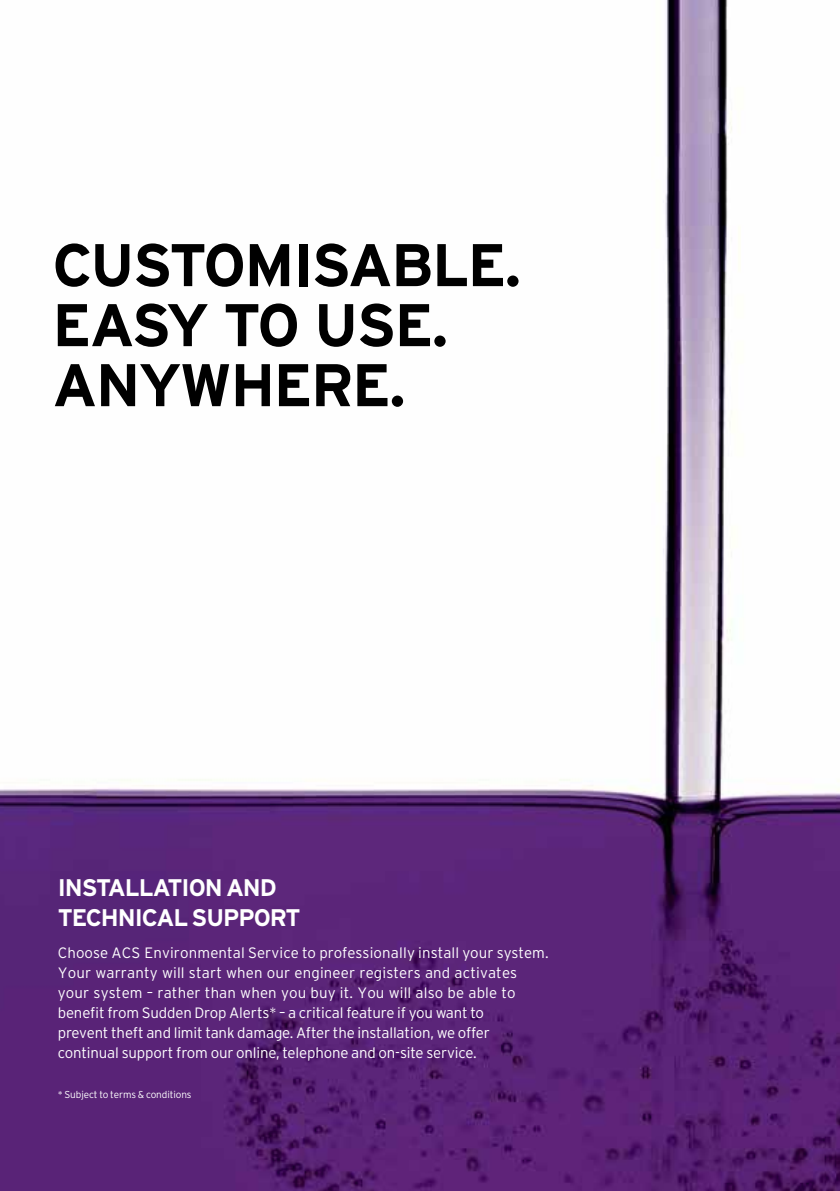
<style>
.page{position:relative;width:840px;height:1191px;background:#fff}
.page>*{position:absolute;margin:0;border:0;box-sizing:border-box;transform-origin:0 0}
.t1{font:700 60px/60px "Interstate";letter-spacing:-.03em;color:#000}
.t2{font:700 24px/30px "Interstate";letter-spacing:-.045em;color:#fff}
.t3{font:300 15px/20px "Interstate";letter-spacing:-.01em;color:#fff}
.t4{font:300 10px "Interstate";letter-spacing:-.01em;color:#fff}
</style>
<div class="page">
<img style="left:0;top:0;width:839px;height:1191px">
<h1 class="t1" style="left:52px;top:235px;width:470px">CUSTOMISABLE.<br>EASY TO USE.<br>ANYWHERE.</h1>
<h2 class="t2" style="left:58px;top:872px;width:244px">INSTALLATION AND<br>TECHNICAL SUPPORT</h2>
<p class="t3" style="left:58px;top:942px;width:492px">Choose ACS Environmental Service to professionally install your system.<br>Your warranty will start when our engineer registers and activates your system – rather than when you buy it. You will also be able to benefit from Sudden Drop Alerts* – a critical feature if you want to<br>prevent theft and limit tank damage. After the installation, we offer continual support from our online, telephone and on-site service.</p>
<p class="t4" style="left:58px;top:1088px;width:135px">* Subject to terms &amp; conditions</p>
</div>
